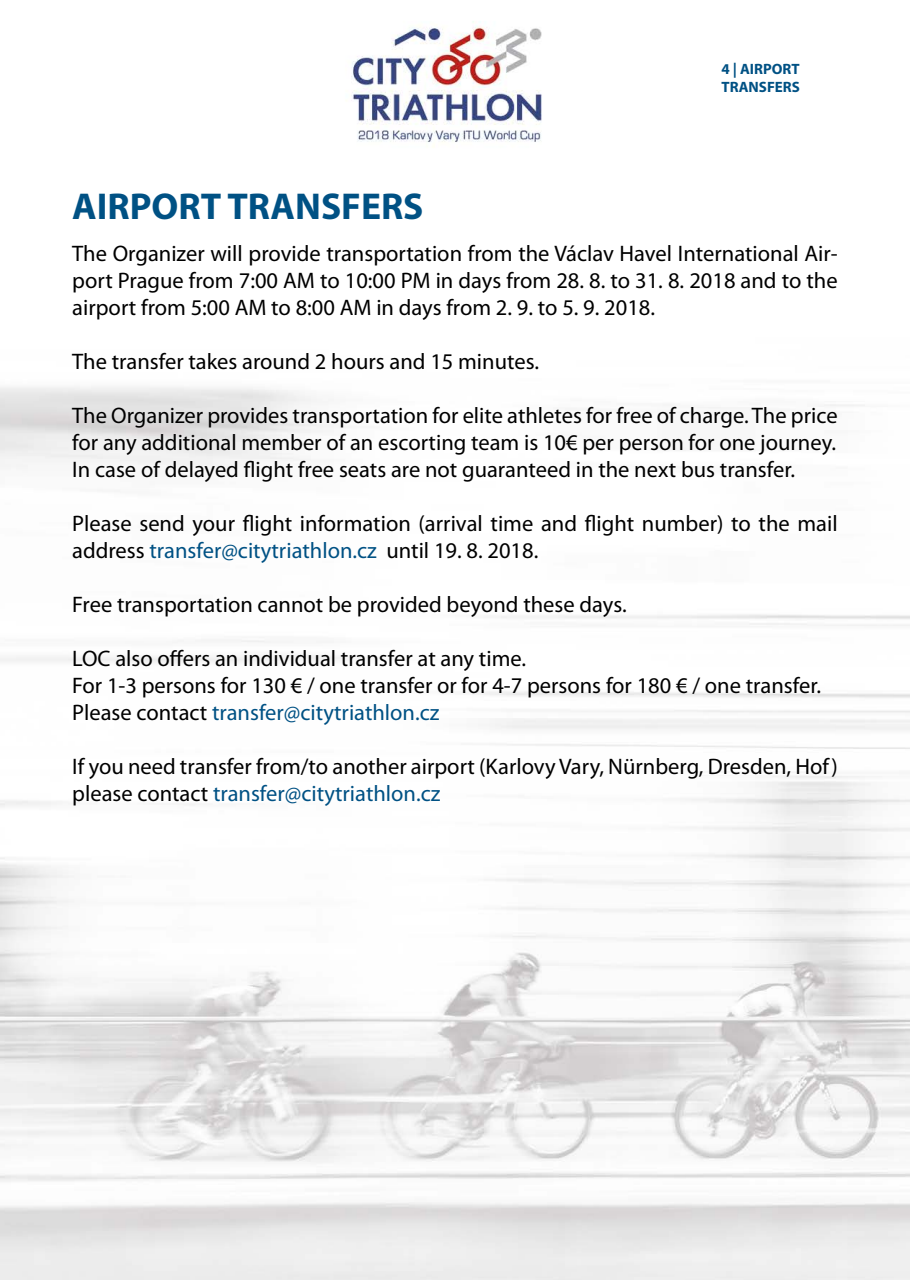
<style>
.page{position:relative;width:910px;height:1280px;background:#fff}
.page>*{position:absolute;margin:0;border:0;box-sizing:border-box;transform-origin:0 0}
.t1{font:700 37.5px "Myriad Pro";color:#005184}
.t2{font:22.5px/27px "Myriad Pro";color:#000}
.t3{font:700 15px/18px "Myriad Pro";color:#005184}
.s1{color:#005184}
</style>
<div class="page">
<img style="left:0;top:21px;width:910px;height:1259px">
<p class="t3" style="left:721px;top:60px;width:80px">4 | AIRPORT<br>TRANSFERS</p>
<h1 class="t1" style="left:72px;top:186px;width:353px">AIRPORT TRANSFERS</h1>
<p class="t2" style="left:72px;top:240px;width:767px;text-align:justify">The Organizer will provide transportation from the Václav Havel International Air&shy;port Prague from 7:00 AM to 10:00 PM in days from 28. 8. to 31. 8. 2018 and to the airport from 5:00 AM to 8:00 AM in days from 2. 9. to 5. 9. 2018.</p>
<p class="t2" style="left:72px;top:348px;width:468px">The transfer takes around 2 hours and 15 minutes.</p>
<p class="t2" style="left:72px;top:402px;width:767px;text-align:justify">The Organizer provides transportation for elite athletes for free of charge. The price for any additional member of an escorting team is 10€ per person for one journey.<br>In case of delayed flight free seats are not guaranteed in the next bus transfer.</p>
<p class="t2" style="left:72px;top:510px;width:767px">Please send your flight information (arrival time and flight number) to the mail address <span class="s1">transfer@citytriathlon.cz</span> until 19. 8. 2018.</p>
<p class="t2" style="left:72px;top:591px;width:556px">Free transportation cannot be provided beyond these days.</p>
<p class="t2" style="left:72px;top:645px;width:750px">LOC also offers an individual transfer at any time.<br>For 1-3 persons for 130 € / one transfer or for 4-7 persons for 180 € / one transfer.<br>Please contact <span class="s1">transfer@citytriathlon.cz</span></p>
<p class="t2" style="left:72px;top:753px;width:767px">If you need transfer from/to another airport (Karlovy Vary, Nürnberg, Dresden, Hof) please contact <span class="s1">transfer@citytriathlon.cz</span></p>
</div>
